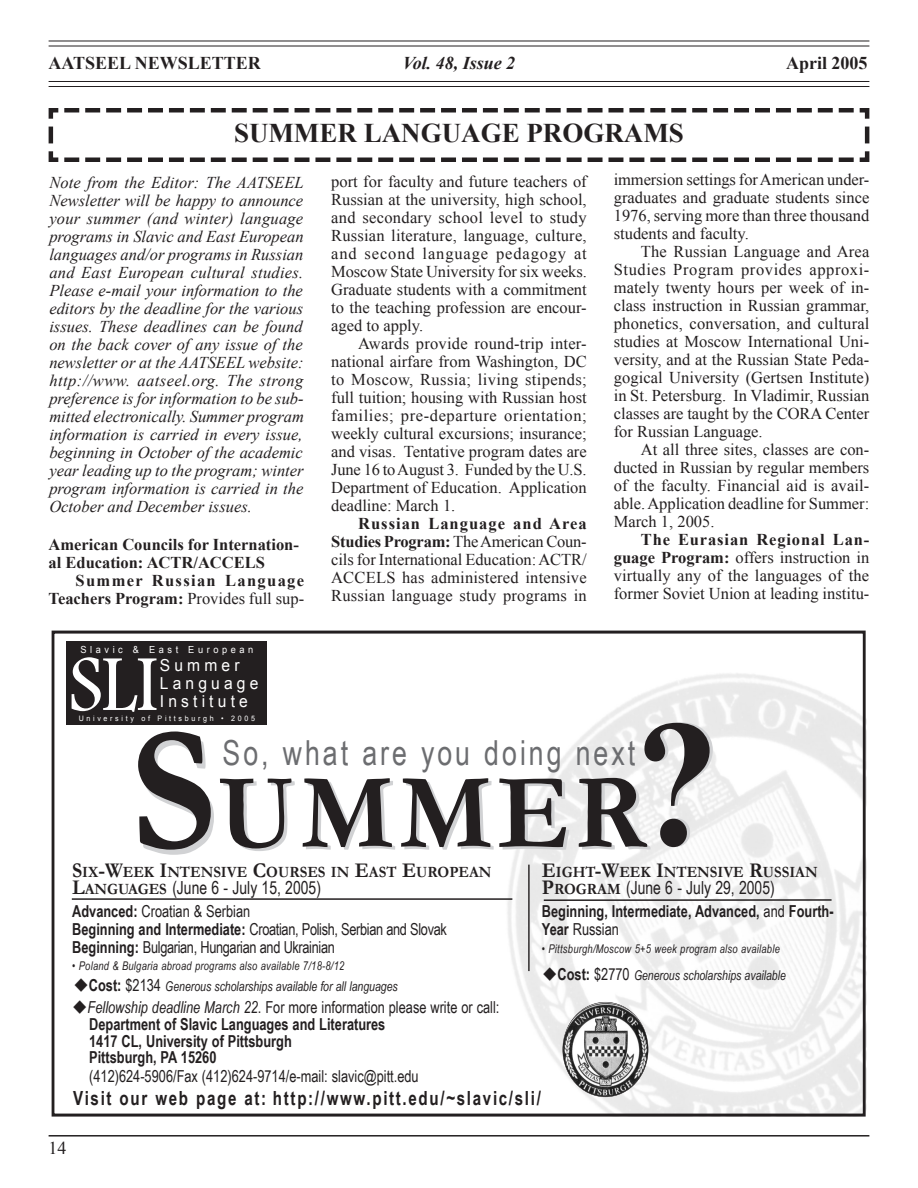
<style>
.page{position:relative;width:918px;height:1188px;background:#fff}
.page>*{position:absolute;margin:0;border:0;box-sizing:border-box;transform-origin:0 0}
.t1{font:700 108px "Garamond";letter-spacing:.045em;color:#231f20;scale:.95 1}
.t2{font:82.5px "Footlight MT Light";color:#fff;scale:.95 1}
.t3{font:34.5px "Arial Narrow";letter-spacing:.09em;color:#6c6d70;scale:.95 1}
.t4{font:700 27px "Times New Roman";color:#231f20}
.t5{font:700 19.5px "Arial Narrow";letter-spacing:.09em;color:#231f20;scale:.95 1}
.t6{font:18px "Arial Narrow";color:#231f20;scale:.95 1}
.t7{font:700 18px "Times New Roman";color:#231f20}
.t8{font:italic 700 18px "Times New Roman";color:#231f20}
.t9{font:18px "Times New Roman";color:#231f20}
.t10{font:16.5px/18px "Times New Roman";color:#231f20;text-align:justify}
.t11{font:italic 16.5px/18px "Times New Roman";color:#231f20;text-align:justify}
.t12{font:700 16.5px/16.5px "Arial Narrow";color:#231f20;scale:.95 1}
.t13{font:16.5px/18px "Arial Narrow";letter-spacing:-.025em;color:#231f20;scale:.95 1}
.t14{font:16.5px "Arial Narrow";color:#231f20;scale:.95 1}
.t15{font:700 16.5px/18px "Times New Roman";color:#231f20}
.t16{font:700 16.5px/18px "Times New Roman";letter-spacing:.08em;color:#231f20;text-align:right}
.t17{font:16.5px/18px "Arial";letter-spacing:.265em;color:#fff;scale:.95 1}
.t18{font:700 15.75px "Garamond";color:#231f20;scale:.95 1}
.t19{font:italic 13.5px "Arial Narrow";color:#231f20;scale:.95 1}
.t20{font:italic 12px "Arial Narrow";letter-spacing:.025em;color:#231f20;scale:.95 1}
.t21{font:9.75px "Arial";letter-spacing:.39em;color:#fff;scale:.95 1}
.t22{font:7.5px "Arial";letter-spacing:.38em;color:#fff;scale:.95 1}
.s1{font-weight:700}
.s2{font-weight:400}
.s3{font-size:180px}
.s4{font-family:"Times New Roman";font-size:180px}
.s5{font-size:21px}
.s6{font-family:"Garamond";font-weight:700;font-size:21px}
.s7{font-family:"Garamond";font-weight:700;font-size:15.75px}
.s8{font-weight:700;font-style:normal;font-size:16.5px}
.s9{font-style:normal;font-size:16.5px}
.s10{font-style:italic}
</style>
<div class="page">
<hr style="left:49px;top:40px;width:820px;height:1px;background:#231f20">
<hr style="left:49px;top:46px;width:820px;height:1px;background:#231f20">
<hr style="left:49px;top:81px;width:820px;height:1px;background:#231f20">
<hr style="left:49px;top:86px;width:820px;height:1px;background:#231f20">
<hr style="left:49px;top:1135px;width:820px;height:2px;background:#231f20">
<img style="left:507px;top:673px;width:360px;height:440px">
<div style="left:52px;top:631px;width:814px;height:486px;border:3px solid #231f20"></div>
<hr style="left:72px;top:898px;width:440px;height:2px;background:#231f20">
<hr style="left:528px;top:865px;width:2px;height:106px;background:#231f20">
<div style="left:66px;top:642px;width:200px;height:83px;background:#231f20"></div>
<hr style="left:544px;top:899px;width:288px;height:2px;background:#231f20">
<img style="left:563px;top:1002px;width:85px;height:95px;border-radius:50%">
<svg style="left:48px;top:108px;width:822px;height:54px"></svg>
<svg style="left:543px;top:967px;width:13px;height:14px"></svg>
<p class="t7" style="left:49px;top:53px;width:214px">AATSEEL NEWSLETTER</p>
<p class="t8" style="left:403px;top:53px;width:114px">Vol. 48, Issue 2</p>
<p class="t7" style="left:786px;top:53px;width:83px">April 2005</p>
<h3 class="t4" style="left:234px;top:118px;width:451px">SUMMER LANGUAGE PROGRAMS</h3>
<p class="t11" style="left:49px;top:173px;width:256px">Note from the Editor: The AATSEEL Newsletter will be happy to announce your summer (and winter) language programs in Slavic and East European languages and/or programs in Russian and East European cultural studies.<br>Please e-mail your information to the editors by the deadline for the various issues. These deadlines can be found on the back cover of any issue of the newsletter or at the AATSEEL website: http://www. aatseel.org. The strong preference is for information to be sub&shy;mitted electronically. Summer program information is carried in every issue, beginning in October of the academic year leading up to the program; winter program information is carried in the October and December issues.</p>
<p class="t10" style="left:614px;top:171px;width:257px">immersion settings for American under&shy;graduates and graduate students since 1976, serving more than three thousand students and faculty.</p>
<p class="t10" style="left:331px;top:172px;width:257px">port for faculty and future teachers of Russian at the university, high school, and secondary school level to study Russian literature, language, culture, and second language pedagogy at Moscow State University for six weeks.<br>Graduate students with a commitment to the teaching profession are encour&shy;aged to apply.</p>
<p class="t10" style="left:331px;top:334px;width:257px;text-indent:27px">Awards provide round-trip inter&shy;national airfare from Washington, DC to Moscow, Russia; living stipends; full tuition; housing with Russian host families; pre-departure orientation; weekly cultural excursions; insurance; and visas. Tentative program dates are June 16 to August 3. Funded by the U.S.<br>Department of Education. Application deadline: March 1.</p>
<p class="t10" style="left:331px;top:514px;width:257px;text-indent:27px"><span class="s1">Russian Language and Area Studies Program:</span> The American Coun&shy;cils for International Education: ACTR/ ACCELS has administered intensive Russian language study programs in</p>
<p class="t10" style="left:614px;top:243px;width:257px;text-indent:27px">The Russian Language and Area Studies Program provides approxi&shy;mately twenty hours per week of in&shy;class instruction in Russian grammar, phonetics, conversation, and cultural studies at Moscow International Uni&shy;versity, and at the Russian State Peda&shy;gogical University (Gertsen Institute) in St. Petersburg. In Vladimir, Russian classes are taught by the CORA Center for Russian Language.</p>
<p class="t10" style="left:614px;top:441px;width:257px;text-indent:27px">At all three sites, classes are con&shy;ducted in Russian by regular members of the faculty. Financial aid is avail&shy;able. Application deadline for Summer:<br>March 1, 2005.</p>
<p class="t10" style="left:614px;top:531px;width:257px;text-indent:27px"><span class="s1">The Eurasian Regional Lan&shy;guage Program:</span> offers instruction in virtually any of the languages of the former Soviet Union at leading institu-</p>
<p class="t15" style="left:49px;top:536px;width:252px">American Councils for Internation&shy;al Education: ACTR/ACCELS</p>
<p class="t16" style="left:49px;top:572px;width:257px">Summer Russian Language<br>Teachers Program: <span class="s2">Provides full sup-</span></p>
<p class="t21" style="left:80px;top:643px;width:184px">Slavic &amp; East European</p>
<h2 class="t2" style="left:68px;top:635px;width:97px">SLI</h2>
<p class="t17" style="left:160px;top:656px;width:105px">Summer<br>Language<br>Institute</p>
<p class="t22" style="left:79px;top:713px;width:187px">University of Pittsburgh • 2005</p>
<h1 class="t1" style="left:130px;top:739px;width:622px"><span class="s3">S</span>UMMER<span class="s4">?</span></h1>
<h3 class="t3" style="left:223px;top:728px;width:436px">So, what are you doing next</h3>
<p class="t18" style="left:72px;top:862px;width:443px"><span class="s5">S</span>IX<span class="s5">-W</span>EEK <span class="s5">I</span>NTENSIVE <span class="s5">C</span>OURSES IN <span class="s5">E</span>AST <span class="s5">E</span>UROPEAN</p>
<p class="t6" style="left:72px;top:874px;width:263px"><span class="s6">L</span><span class="s7">ANGUAGES</span> (June 6 - July 15, 2005)</p>
<p class="t13" style="left:72px;top:902px;width:396px"><span class="s1">Advanced:</span> Croatian &amp; Serbian<br><span class="s1">Beginning and Intermediate:</span> Croatian, Polish, Serbian and Slovak<br><span class="s1">Beginning:</span> Bulgarian, Hungarian and Ukrainian</p>
<p class="t20" style="left:72px;top:957px;width:288px">• Poland &amp; Bulgaria abroad programs also available 7/18-8/12</p>
<p class="t19" style="left:89px;top:977px;width:327px"><span class="s8">Cost:</span> <span class="s9">$2134</span> Generous scholarships available for all languages</p>
<p class="t14" style="left:88px;top:995px;width:435px"><span class="s10">Fellowship deadline March 22</span>. For more information please write or call:</p>
<p class="t18" style="left:542px;top:862px;width:292px"><span class="s5">E</span>IGHT<span class="s5">-W</span>EEK <span class="s5">I</span>NTENSIVE <span class="s5">R</span>USSIAN</p>
<p class="t6" style="left:542px;top:874px;width:247px"><span class="s6">P</span><span class="s7">ROGRAM</span> (June 6 - July 29, 2005)</p>
<p class="t12" style="left:542px;top:902px;width:309px;line-height:18px">Beginning, Intermediate, Advanced, <span class="s2">and</span> Fourth-<br>Year <span class="s2">Russian</span></p>
<p class="t20" style="left:542px;top:941px;width:252px">• Pittsburgh/Moscow 5+5 week program also available</p>
<p class="t19" style="left:558px;top:966px;width:242px"><span class="s8">Cost:</span> <span class="s9">$2770</span> Generous scholarships available</p>
<p class="t12" style="left:89px;top:1015px;width:313px">Department of Slavic Languages and Literatures<br>1417 CL, University of Pittsburgh<br>Pittsburgh, PA 15260</p>
<p class="t14" style="left:89px;top:1064px;width:348px">(412)624-5906/Fax (412)624-9714/e-mail: slavic@pitt.edu</p>
<p class="t5" style="left:73px;top:1084px;width:494px">Visit our web page at: http://www.pitt.edu/~slavic/sli/</p>
<p class="t9" style="left:49px;top:1137px;width:19px">14</p>
</div>
